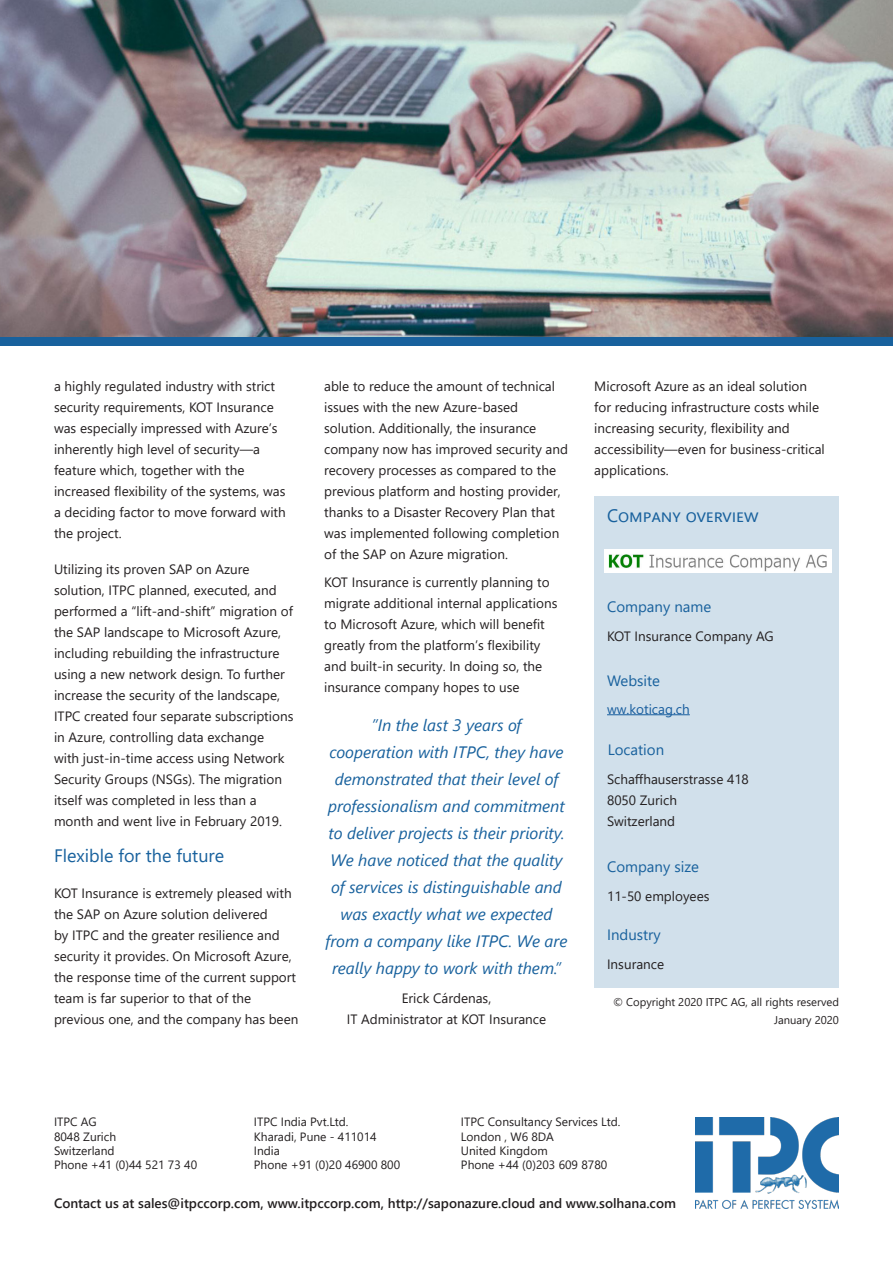
<style>
.page{position:relative;width:893px;height:1263px;background:#fff}
.page>*{position:absolute;margin:0;border:0;box-sizing:border-box;transform-origin:0 0}
.t1{font:18px "Segoe UI";color:#18619d}
.t2{font:italic 16.5px/27px "Segoe UI";color:#18619d;text-align:center}
.t3{font:15px "Segoe UI";color:#18619d}
.t4{font:13.5px/21px "Segoe UI";color:#231f20}
.t5{font:600 13.5px "Segoe UI";color:#231f20}
.t6{font:13.5px "Segoe UI";color:#175d9e}
.t7{font:12px "Segoe UI";color:#231f20}
.t8{font:11.25px "Segoe UI";color:#231f20}
</style>
<div class="page">
<div style="left:594px;top:496px;width:245px;height:492px;background:#d1e0eb"></div>
<hr style="left:607px;top:714px;width:83px;height:1px;background:#175d9e">
<img style="left:604px;top:549px;width:227px;height:24px">
<img style="left:696px;top:1118px;width:143px;height:91px">
<img style="left:0;top:0;width:893px;height:337px">
<div style="left:0;top:337px;width:893px;height:9px;background:#18619d"></div>
<p class="t4" style="left:54px;top:374px;width:233px">a highly regulated industry with strict security requirements, KOT Insurance was especially impressed with Azure’s inherently high level of security—a feature which, together with the increased flexibility of the systems, was a deciding factor to move forward with the project.</p>
<p class="t4" style="left:54px;top:557px;width:241px">Utilizing its proven SAP on Azure solution, ITPC planned, executed, and performed a “lift-and-shift” migration of the SAP landscape to Microsoft Azure, including rebuilding the infrastructure using a new network design. To further increase the security of the landscape, ITPC created four separate subscriptions in Azure, controlling data exchange<br>with just-in-time access using Network Security Groups (NSGs). The migration itself was completed in less than a month and went live in February 2019.</p>
<p class="t1" style="left:54px;top:838px;width:172px">Flexible for the future</p>
<p class="t4" style="left:54px;top:881px;width:246px">KOT Insurance is extremely pleased with the SAP on Azure solution delivered<br>by ITPC and the greater resilience and security it provides. On Microsoft Azure, the response time of the current support team is far superior to that of the previous one, and the company has been</p>
<p class="t4" style="left:324px;top:374px;width:245px">able to reduce the amount of technical issues with the new Azure-based solution. Additionally, the insurance company now has improved security and recovery processes as compared to the previous platform and hosting provider, thanks to a Disaster Recovery Plan that was implemented following completion of the SAP on Azure migration.</p>
<p class="t4" style="left:324px;top:571px;width:235px">KOT Insurance is currently planning to migrate additional internal applications to Microsoft Azure, which will benefit greatly from the platform’s flexibility and built-in security. In doing so, the insurance company hopes to use</p>
<p class="t2" style="left:325px;top:709px;width:243px">”In the last 3 years of<br>cooperation with ITPC, they have demonstrated that their level of professionalism and commitment to deliver projects is their priority.<br>We have noticed that the quality of services is distinguishable and was exactly what we expected from a company like ITPC. We are really happy to work with them.”</p>
<p class="t4" style="left:402px;top:986px;width:91px">Erick Cárdenas,</p>
<p class="t4" style="left:347px;top:1007px;width:201px">IT Administrator at KOT Insurance</p>
<p class="t4" style="left:594px;top:374px;width:232px">Microsoft Azure as an ideal solution for reducing infrastructure costs while increasing security, flexibility and accessibility—even for business-critical applications.</p>
<p class="t1" style="left:607px;top:499px;width:151px">Company overview</p>
<p class="t3" style="left:607px;top:593px;width:106px">Company name</p>
<p class="t4" style="left:607px;top:625px;width:168px">KOT Insurance Company AG</p>
<p class="t3" style="left:607px;top:666px;width:55px">Website</p>
<p class="t6" style="left:607px;top:696px;width:84px">ww.koticag.ch</p>
<p class="t3" style="left:608px;top:735px;width:58px">Location</p>
<p class="t4" style="left:607px;top:767px;width:143px">Schaffhauserstrasse 418</p>
<p class="t4" style="left:607px;top:788px;width:71px">8050 Zurich</p>
<p class="t4" style="left:607px;top:809px;width:70px">Switzerland</p>
<p class="t3" style="left:607px;top:852px;width:93px">Company size</p>
<p class="t4" style="left:607px;top:884px;width:104px">11-50 employees</p>
<p class="t3" style="left:607px;top:921px;width:55px">Industry</p>
<p class="t4" style="left:607px;top:953px;width:59px">Insurance</p>
<p class="t8" style="left:613px;top:991px;width:227px">© Copyright 2020 ITPC AG, all rights reserved</p>
<p class="t8" style="left:774px;top:1009px;width:66px">January 2020</p>
<p class="t7" style="left:461px;top:1110px;width:161px">ITPC Consultancy Services Ltd.</p>
<p class="t7" style="left:461px;top:1125px;width:94px">London , W6 8DA</p>
<p class="t7" style="left:461px;top:1139px;width:88px">United Kingdom</p>
<p class="t7" style="left:461px;top:1154px;width:148px">Phone +44 (0)203 609 8780</p>
<p class="t5" style="left:54px;top:1191px;width:623px">Contact us at sales@itpccorp.com, www.itpccorp.com, http://saponazure.cloud and www.solhana.com</p>
<p class="t7" style="left:254px;top:1110px;width:96px">ITPC India Pvt.Ltd.</p>
<p class="t7" style="left:254px;top:1125px;width:124px">Kharadi, Pune - 411014</p>
<p class="t7" style="left:254px;top:1139px;width:28px">India</p>
<p class="t7" style="left:254px;top:1154px;width:148px">Phone +91 (0)20 46900 800</p>
<p class="t7" style="left:54px;top:1110px;width:44px">ITPC AG</p>
<p class="t7" style="left:54px;top:1125px;width:64px">8048 Zurich</p>
<p class="t7" style="left:54px;top:1139px;width:62px">Switzerland</p>
<p class="t7" style="left:54px;top:1154px;width:145px">Phone +41 (0)44 521 73 40</p>
</div>
